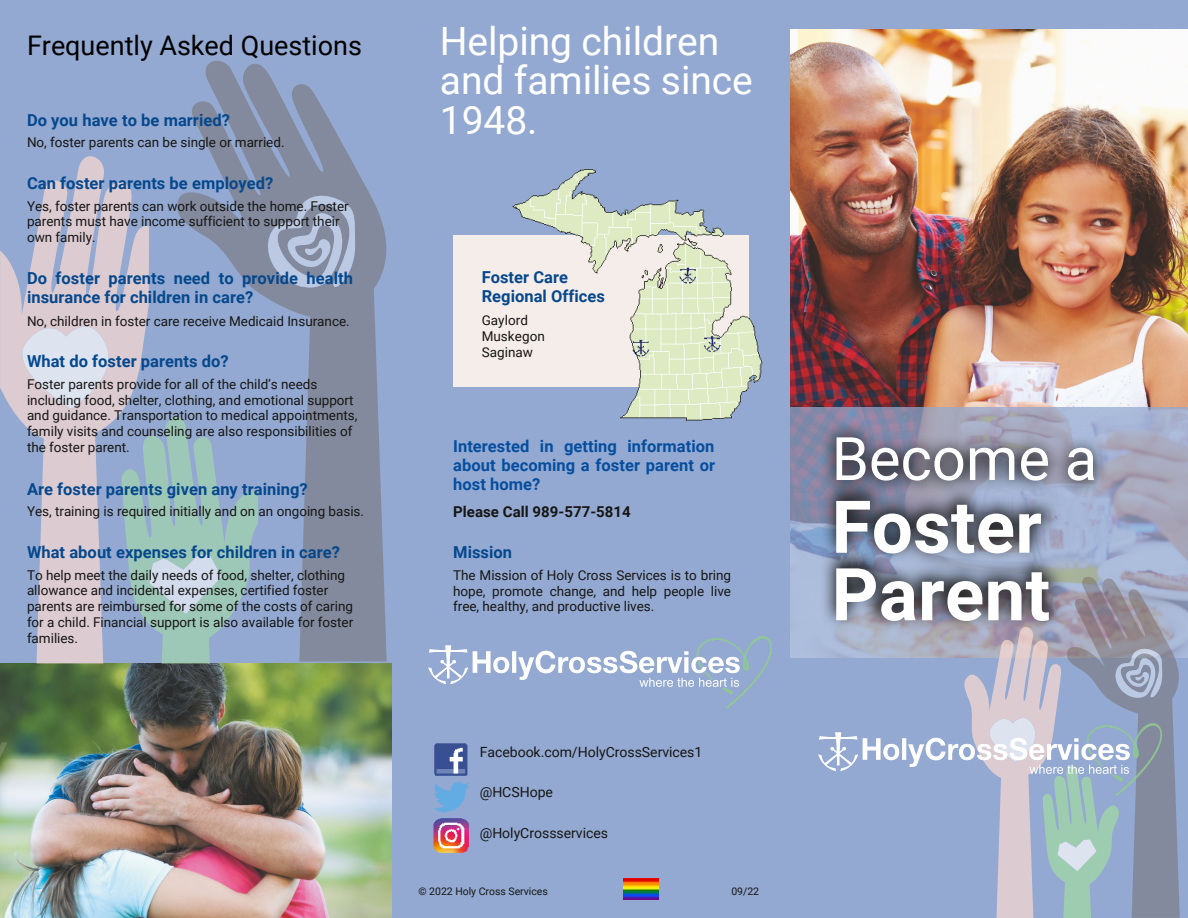
<style>
.page{position:relative;width:1188px;height:918px;background:#93a9d1}
.page>*{position:absolute;margin:0;border:0;box-sizing:border-box;transform-origin:0 0}
.t1{font:700 72.9px/67.5px "Roboto";letter-spacing:.005em;color:#fff}
.t2{font:60px "Roboto";color:#fff}
.t3{font:39px/39.3px "Roboto";color:#fff}
.t4{font:27px "Roboto";color:#000}
.t5{font:700 16.5px/19.2px "Roboto";letter-spacing:.005em;color:#05488d}
.t6{font:700 16.5px/19.2px "Roboto";letter-spacing:.005em;color:#054e9f;text-align:justify}
.t7{font:700 15px "Roboto";letter-spacing:.005em;color:#171615}
.t8{font:14.1px "Roboto";color:#171615}
.t9{font:13.5px/15.8px "Roboto";color:#171615}
.t10{font:10.5px "Roboto";color:#171615}
</style>
<div class="page">
<img style="left:790px;top:30px;width:398px;height:377px">
<svg style="left:790px;top:407px;width:398px;height:251px;background:#a1a8c3"></svg>
<img style="left:0;top:663px;width:392px;height:255px">
<div style="left:453px;top:236px;width:296px;height:151px;background:#f5edea"></div>
<svg style="left:0;top:742px;width:7px;height:21px"></svg>
<svg style="left:0;top:156px;width:149px;height:507px;fill:#dccbd1"></svg>
<svg style="left:4px;top:310px;width:117px;height:99px;background:#dbd5de"></svg>
<svg style="left:122px;top:417px;width:136px;height:247px"></svg>
<svg style="left:176px;top:61px;width:211px;height:601px"></svg>
<svg style="left:262px;top:191px;width:101px;height:102px;background:#97a1b7"></svg>
<svg style="left:962px;top:577px;width:219px;height:341px"></svg>
<img style="left:820px;top:422px;width:287px;height:208px">
<img style="left:433px;top:743px;width:37px;height:110px">
<img style="left:505px;top:169px;width:258px;height:253px">
<img style="left:624px;top:878px;width:35px;height:22px">
<img style="left:428px;top:636px;width:344px;height:73px">
<img style="left:818px;top:720px;width:348px;height:78px">
<h3 class="t4" style="left:27px;top:30px;width:336px">Frequently Asked Questions</h3>
<p class="t5" style="left:27px;top:111px;width:204px">Do you have to be married?</p>
<p class="t9" style="left:27px;top:135px;width:259px">No, foster parents can be single or married.</p>
<p class="t5" style="left:27px;top:174px;width:248px">Can foster parents be employed?</p>
<p class="t9" style="left:27px;top:198px;width:323px">Yes, foster parents can work outside the home. Foster parents must have income sufficient to support their own family.</p>
<p class="t5" style="left:27px;top:268px;width:327px">Do foster parents need to provide health insurance for children in care?</p>
<p class="t9" style="left:27px;top:313px;width:324px">No, children in foster care receive Medicaid Insurance.</p>
<p class="t5" style="left:27px;top:352px;width:203px">What do foster parents do?</p>
<p class="t9" style="left:27px;top:376px;width:332px">Foster parents provide for all of the child’s needs including food, shelter, clothing, and emotional support and guidance. Transportation to medical appointments, family visits and counseling are also responsibilities of the foster parent.</p>
<p class="t5" style="left:27px;top:480px;width:282px">Are foster parents given any training?</p>
<p class="t9" style="left:27px;top:504px;width:339px">Yes, training is required initially and on an ongoing basis.</p>
<p class="t5" style="left:27px;top:543px;width:314px">What about expenses for children in care?</p>
<p class="t9" style="left:27px;top:567px;width:328px">To help meet the daily needs of food, shelter, clothing allowance and incidental expenses, certified foster parents are reimbursed for some of the costs of caring for a child. Financial support is also available for foster families.</p>
<h3 class="t3" style="left:440px;top:22px;width:314px">Helping children and families since<br>1948.</h3>
<p class="t5" style="left:482px;top:268px;width:125px">Foster Care<br>Regional Offices</p>
<p class="t9" style="left:482px;top:313px;width:65px">Gaylord<br>Muskegon<br>Saginaw</p>
<p class="t6" style="left:453px;top:436px;width:263px">Interested in getting information about becoming a foster parent or host home?</p>
<p class="t7" style="left:453px;top:503px;width:179px">Please Call 989-577-5814</p>
<p class="t5" style="left:453px;top:543px;width:60px">Mission</p>
<p class="t9" style="left:453px;top:567px;width:279px;text-align:justify">The Mission of Holy Cross Services is to bring hope, promote change, and help people live free, healthy, and productive lives.</p>
<p class="t8" style="left:480px;top:744px;width:224px">Facebook.com/HolyCrossServices1</p>
<p class="t8" style="left:480px;top:784px;width:75px">@HCSHope</p>
<p class="t8" style="left:480px;top:825px;width:130px">@HolyCrossservices</p>
<p class="t10" style="left:418px;top:885px;width:131px">© 2022 Holy Cross Services</p>
<p class="t10" style="left:731px;top:885px;width:29px">09/22</p>
<h2 class="t2" style="left:832px;top:424px;width:267px">Become a</h2>
<h1 class="t1" style="left:832px;top:494px;width:220px">Foster<br>Parent</h1>
</div>
